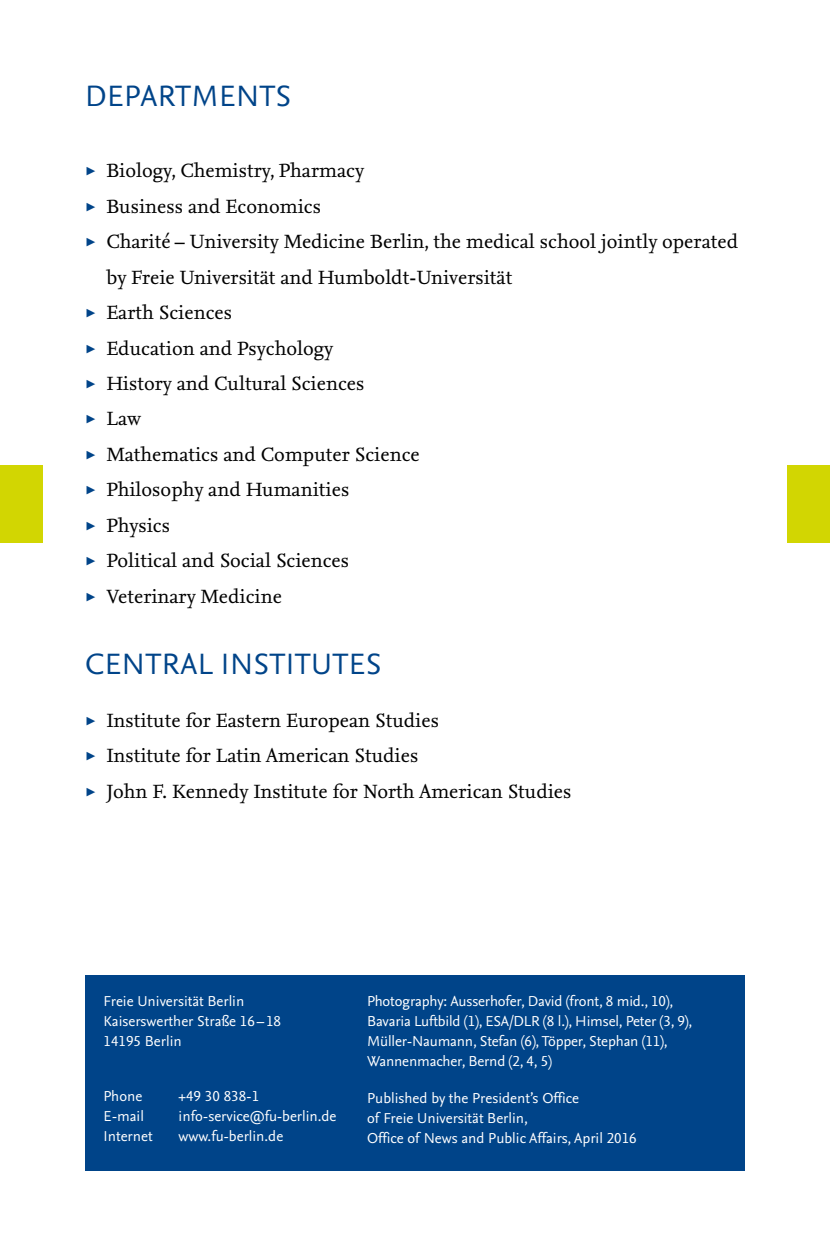
<style>
.page{position:relative;width:830px;height:1241px;background:#fff}
.page>*{position:absolute;margin:0;border:0;box-sizing:border-box;transform-origin:0 0}
.t1{font:30.75px "Nexus Sans OT";letter-spacing:.01em;color:#004489}
.t2{font:20px/35.5px "Nexus Serif TF";color:#000}
.t3{font:15px/20px "Nexus Sans OT";color:#fff}
.s1{color:#004489}
</style>
<div class="page">
<div style="left:0;top:465px;width:43px;height:78px;background:#d2d602"></div>
<div style="left:787px;top:465px;width:42px;height:78px;background:#d2d602"></div>
<div style="left:85px;top:974px;width:659px;height:195px;background:#004489"></div>
<h1 class="t1" style="left:85px;top:77px;width:207px">DEPARTMENTS</h1>
<p class="t2" style="left:85px;top:153px;width:280px"><span class="s1">✓</span> Biology, Chemistry, Pharmacy</p>
<p class="t2" style="left:85px;top:188px;width:237px"><span class="s1">✓</span> Business and Economics</p>
<p class="t2" style="left:106px;top:223px;width:633px;text-indent:-21px"><span class="s1">✓</span> Charité – University Medicine Berlin, the medical school jointly operated by Freie Universität and Humboldt-Universität</p>
<p class="t2" style="left:85px;top:294px;width:148px"><span class="s1">✓</span> Earth Sciences</p>
<p class="t2" style="left:85px;top:330px;width:249px"><span class="s1">✓</span> Education and Psychology</p>
<p class="t2" style="left:85px;top:365px;width:281px"><span class="s1">✓</span> History and Cultural Sciences</p>
<p class="t2" style="left:85px;top:401px;width:57px"><span class="s1">✓</span> Law</p>
<p class="t2" style="left:85px;top:436px;width:336px"><span class="s1">✓</span> Mathematics and Computer Science</p>
<p class="t2" style="left:85px;top:471px;width:265px"><span class="s1">✓</span> Philosophy and Humanities</p>
<p class="t2" style="left:85px;top:507px;width:86px"><span class="s1">✓</span> Physics</p>
<p class="t2" style="left:85px;top:542px;width:265px"><span class="s1">✓</span> Political and Social Sciences</p>
<p class="t2" style="left:85px;top:578px;width:198px"><span class="s1">✓</span> Veterinary Medicine</p>
<h1 class="t1" style="left:85px;top:643px;width:297px">CENTRAL INSTITUTES</h1>
<p class="t2" style="left:85px;top:702px;width:355px"><span class="s1">✓</span> Institute for Eastern European Studies</p>
<p class="t2" style="left:85px;top:737px;width:334px"><span class="s1">✓</span> Institute for Latin American Studies</p>
<p class="t2" style="left:85px;top:773px;width:487px"><span class="s1">✓</span> John F. Kennedy Institute for North American Studies</p>
<p class="t3" style="left:103px;top:990px;width:179px">Freie Universität Berlin<br>Kaiserswerther Straße 16 – 18<br>14195 Berlin</p>
<p class="t3" style="left:103px;top:1085px;width:40px">Phone</p>
<p class="t3" style="left:178px;top:1085px;width:82px">+49 30 838-1</p>
<p class="t3" style="left:103px;top:1105px;width:42px">E-mail</p>
<p class="t3" style="left:178px;top:1105px;width:159px">info-service@fu-berlin.de</p>
<p class="t3" style="left:103px;top:1125px;width:51px">Internet</p>
<p class="t3" style="left:178px;top:1125px;width:106px">www.fu-berlin.de</p>
<p class="t3" style="left:367px;top:990px;width:326px">Photography: Ausserhofer, David (front, 8 mid., 10), Bavaria Luftbild (1), ESA/DLR (8 l.), Himsel, Peter (3, 9), Müller-Naumann, Stefan (6), Töpper, Stephan (11), Wannenmacher, Bernd (2, 4, 5)</p>
<p class="t3" style="left:367px;top:1087px;width:271px">Published by the President’s Office<br>of Freie Universität Berlin,<br>Office of News and Public Affairs, April 2016</p>
</div>
